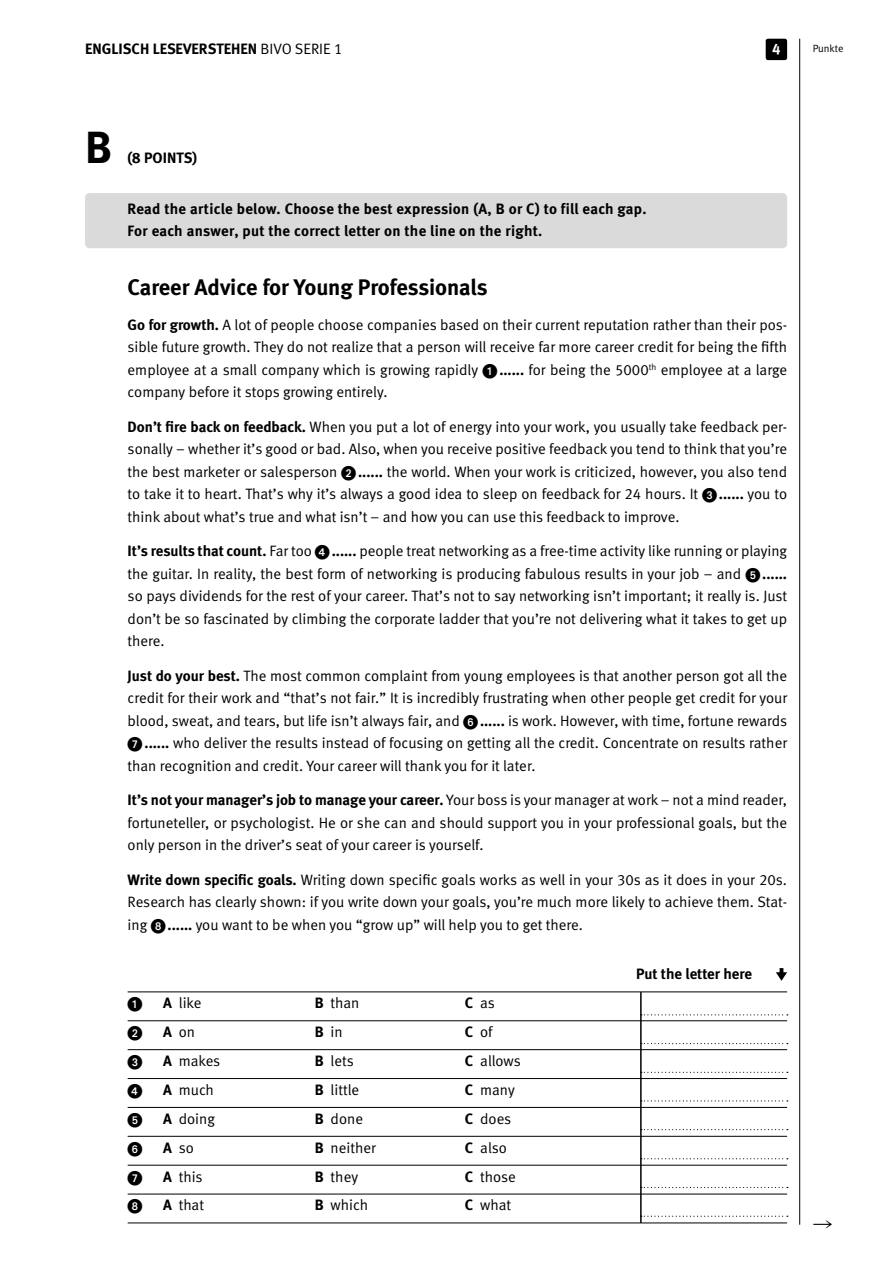
<style>
.page{position:relative;width:885px;height:1263px;background:#fff}
.page>*{position:absolute;margin:0;border:0;box-sizing:border-box;transform-origin:0 0}
.Titel_03{font:45px "Meta Bold LF";color:#000}
.Titel_03-2{font:22.5px "Meta Bold LF";letter-spacing:-.005em;color:#000}
.t1{font:19.5px "European Pi Four";color:#000}
.Grundtext{font:15px/22.5px "Meta Normal LF";color:#000;text-align:justify}
.Titel_03-3{font:15px/22.5px "Meta Bold LF";letter-spacing:.015em;color:#000}
.Grundtext-2{font:700 15px "Meta";color:#000}
.Grundtext-3{font:15px "European Pi One";color:#000}
.t2{font:15px "Meta Bold LF";color:#fff}
.Titel_03-4{font:10.5px "Meta Normal LF";letter-spacing:-.005em;color:#000}
.s1{font-family:"Meta Normal LF"}
.s2{font-family:"Meta Bold LF"}
.s3{font-family:"European Pi One"}
</style>
<div class="page">
<div style="left:765px;top:39px;width:22px;height:21px;background:#000;border-radius:2px"></div>
<hr style="left:799px;top:39px;width:1px;height:1186px;background:#000">
<hr style="left:640px;top:992px;width:1px;height:231px;background:#000">
<svg style="left:640px;top:1014px;width:147px;height:1px"></svg>
<svg style="left:640px;top:1158px;width:147px;height:1px"></svg>
<svg style="left:640px;top:1043px;width:147px;height:1px"></svg>
<svg style="left:640px;top:1187px;width:147px;height:1px"></svg>
<svg style="left:640px;top:1072px;width:147px;height:1px"></svg>
<svg style="left:640px;top:1216px;width:147px;height:1px"></svg>
<svg style="left:640px;top:1100px;width:147px;height:1px"></svg>
<svg style="left:640px;top:1129px;width:147px;height:1px"></svg>
<div style="left:85px;top:193px;width:702px;height:55px;background:#dadada;border-radius:4px"></div>
<hr style="left:128px;top:992px;width:659px;height:1px;background:#000">
<hr style="left:128px;top:1020px;width:659px;height:1px;background:#000">
<hr style="left:128px;top:1049px;width:659px;height:1px;background:#000">
<hr style="left:128px;top:1078px;width:659px;height:1px;background:#000">
<hr style="left:128px;top:1107px;width:659px;height:1px;background:#000">
<hr style="left:128px;top:1136px;width:659px;height:1px;background:#000">
<hr style="left:128px;top:1165px;width:659px;height:1px;background:#000">
<hr style="left:128px;top:1194px;width:659px;height:1px;background:#000">
<hr style="left:128px;top:1223px;width:659px;height:1px;background:#000">
<svg style="left:776px;top:968px;width:11px;height:13px"></svg>
<p class="Titel_03-3" style="left:85px;top:38px;width:259px">ENGLISCH LESEVERSTEHEN <span class="s1">BIVO SERIE 1</span></p>
<p class="t2" style="left:772px;top:40px;width:10px">4</p>
<p class="Titel_03-4" style="left:812px;top:43px;width:32px">Punkte</p>
<p class="Titel_03" style="left:85px;top:120px;width:28px">B</p>
<p class="Titel_03-3" style="left:128px;top:146px;width:71px">(8 POINTS)</p>
<p class="Titel_03-3" style="left:128px;top:197px;width:520px">Read the article below. Choose the best expression (A, B or C) to fill each gap.<br>For each answer, put the correct letter on the line on the right.</p>
<p class="Titel_03-2" style="left:128px;top:274px;width:361px">Career Advice for Young Professionals</p>
<p class="Grundtext" style="left:128px;top:313px;width:661px"><span class="s2">Go for growth.</span> A lot of people choose companies based on their current reputation rather than their pos&shy;sible future growth. They do not realize that a person will receive far more career credit for being the fifth employee at a small company which is growing rapidly <span class="s3">1</span> <span class="s2">......</span> for being the 5000<sup>th</sup> employee at a large company before it stops growing entirely.</p>
<p class="Grundtext" style="left:128px;top:415px;width:661px"><span class="s2">Don’t fire back on feedback.</span> When you put a lot of energy into your work, you usually take feedback per&shy;sonally – whether it’s good or bad. Also, when you receive positive feedback you tend to think that you’re the best marketer or salesperson <span class="s3">2</span> <span class="s2">......</span> the world. When your work is criticized, however, you also tend to take it to heart. That’s why it’s always a good idea to sleep on feedback for 24 hours. It <span class="s3">3</span> <span class="s2">......</span> you to think about what’s true and what isn’t – and how you can use this feedback to improve.</p>
<p class="Grundtext" style="left:128px;top:540px;width:661px"><span class="s2">It’s results that count.</span> Far too <span class="s3">4</span> <span class="s2">......</span> people treat networking as a free-time activity like running or playing the guitar. In reality, the best form of networking is producing fabulous results in your job – and <span class="s3">5</span> <span class="s2">...... </span>so pays dividends for the rest of your career. That’s not to say networking isn’t important; it really is. Just don’t be so fascinated by climbing the corporate ladder that you’re not delivering what it takes to get up there.</p>
<p class="Grundtext" style="left:128px;top:664px;width:661px"><span class="s2">Just do your best.</span> The most common complaint from young employees is that another person got all the credit for their work and “that’s not fair.” It is incredibly frustrating when other people get credit for your blood, sweat, and tears, but life isn’t always fair, and <span class="s3">6</span> <span class="s2">......</span> is work. However, with time, fortune rewards <span class="s3">7</span> <span class="s2">......</span> who deliver the results instead of focusing on getting all the credit. Concentrate on results rather than recognition and credit. Your career will thank you for it later.</p>
<p class="Grundtext" style="left:128px;top:789px;width:661px"><span class="s2">It’s not your manager’s job to manage your career.</span> Your boss is your manager at work – not a mind reader, fortuneteller, or psychologist. He or she can and should support you in your professional goals, but the only person in the driver’s seat of your career is yourself.</p>
<p class="Grundtext" style="left:128px;top:868px;width:661px"><span class="s2">Write down specific goals.</span> Writing down specific goals works as well in your 30s as it does in your 20s.<br>Research has clearly shown: if you write down your goals, you’re much more likely to achieve them. Stat&shy;ing <span class="s3">8</span> <span class="s2">......</span> you want to be when you “grow up” will help you to get there.</p>
<p class="Grundtext-2" style="left:636px;top:965px;width:117px">Put the letter here</p>
<p class="Grundtext-3" style="left:128px;top:996px;width:16px">1</p>
<p class="Grundtext" style="left:163px;top:991px;width:40px"><span class="s2">A</span> like</p>
<p class="Grundtext" style="left:315px;top:991px;width:46px"><span class="s2">B</span> than</p>
<p class="Grundtext" style="left:465px;top:991px;width:32px"><span class="s2">C</span> as</p>
<p class="Grundtext-3" style="left:128px;top:1025px;width:16px">2</p>
<p class="Grundtext" style="left:163px;top:1020px;width:33px"><span class="s2">A</span> on</p>
<p class="Grundtext" style="left:315px;top:1020px;width:30px"><span class="s2">B</span> in</p>
<p class="Grundtext" style="left:465px;top:1020px;width:29px"><span class="s2">C</span> of</p>
<p class="Grundtext-3" style="left:128px;top:1054px;width:16px">3</p>
<p class="Grundtext" style="left:163px;top:1049px;width:59px"><span class="s2">A</span> makes</p>
<p class="Grundtext" style="left:315px;top:1049px;width:41px"><span class="s2">B</span> lets</p>
<p class="Grundtext" style="left:465px;top:1049px;width:58px"><span class="s2">C</span> allows</p>
<p class="Grundtext-3" style="left:128px;top:1083px;width:16px">4</p>
<p class="Grundtext" style="left:163px;top:1078px;width:52px"><span class="s2">A</span> much</p>
<p class="Grundtext" style="left:315px;top:1078px;width:46px"><span class="s2">B</span> little</p>
<p class="Grundtext" style="left:465px;top:1078px;width:51px"><span class="s2">C</span> many</p>
<p class="Grundtext-3" style="left:128px;top:1111px;width:16px">5</p>
<p class="Grundtext" style="left:163px;top:1107px;width:53px"><span class="s2">A</span> doing</p>
<p class="Grundtext" style="left:315px;top:1107px;width:50px"><span class="s2">B</span> done</p>
<p class="Grundtext" style="left:465px;top:1107px;width:48px"><span class="s2">C</span> does</p>
<p class="Grundtext-3" style="left:128px;top:1140px;width:16px">6</p>
<p class="Grundtext" style="left:163px;top:1136px;width:32px"><span class="s2">A</span> so</p>
<p class="Grundtext" style="left:315px;top:1136px;width:63px"><span class="s2">B</span> neither</p>
<p class="Grundtext" style="left:465px;top:1136px;width:44px"><span class="s2">C</span> also</p>
<p class="Grundtext-3" style="left:128px;top:1169px;width:16px">7</p>
<p class="Grundtext" style="left:163px;top:1165px;width:41px"><span class="s2">A</span> this</p>
<p class="Grundtext" style="left:315px;top:1165px;width:45px"><span class="s2">B</span> they</p>
<p class="Grundtext" style="left:465px;top:1165px;width:53px"><span class="s2">C</span> those</p>
<p class="Grundtext-3" style="left:128px;top:1198px;width:16px">8</p>
<p class="Grundtext" style="left:163px;top:1194px;width:42px"><span class="s2">A</span> that</p>
<p class="Grundtext" style="left:315px;top:1194px;width:55px"><span class="s2">B</span> which</p>
<p class="Grundtext" style="left:465px;top:1194px;width:48px"><span class="s2">C</span> what</p>
<p class="t1" style="left:813px;top:1213px;width:21px">R</p>
</div>
